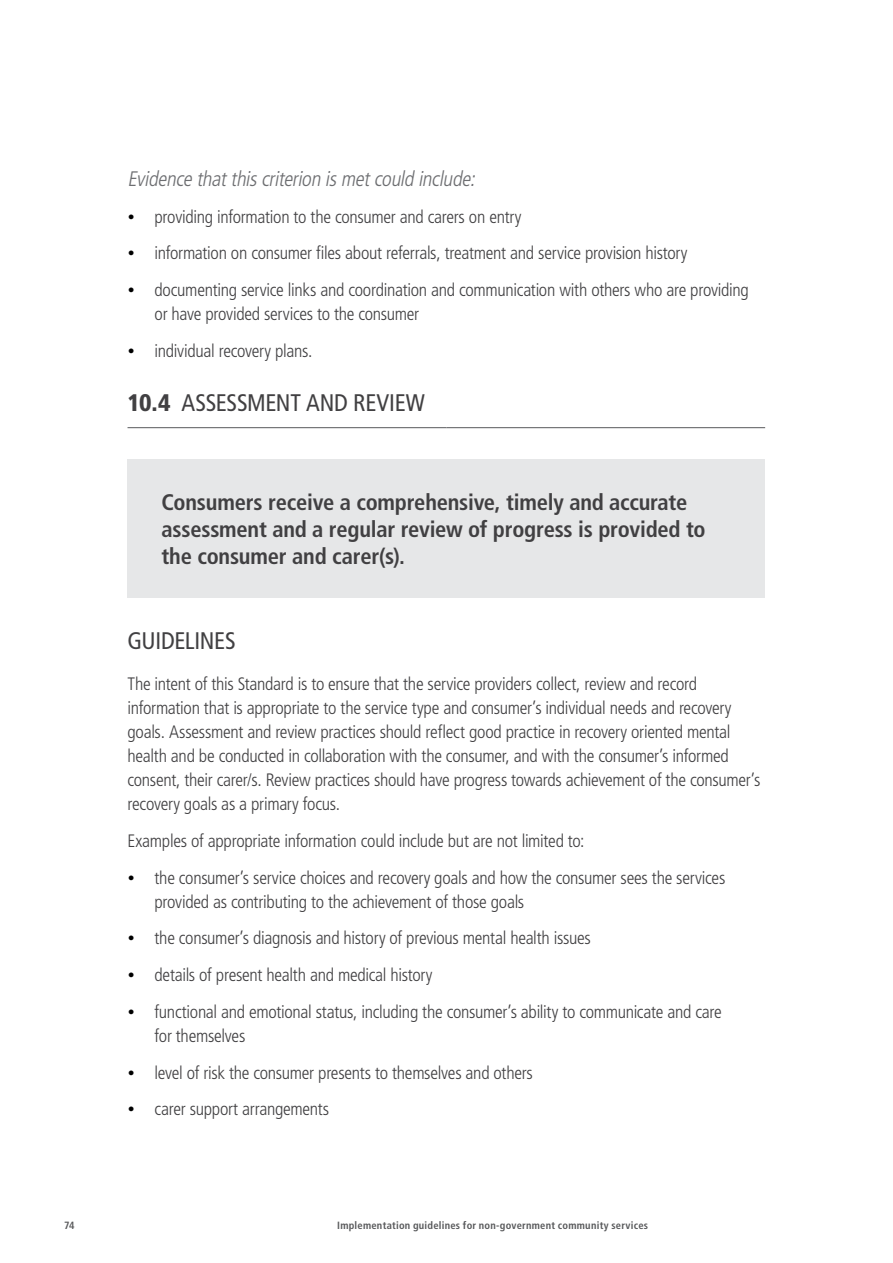
<style>
.page{position:relative;width:893px;height:1263px;background:#fff}
.page>*{position:absolute;margin:0;border:0;box-sizing:border-box;transform-origin:0 0}
.t1{font:condensed 24px "Frutiger LT Std";letter-spacing:-.015em;color:#414042}
.t2{font:700 condensed 22.5px/27px "Frutiger LT Std";letter-spacing:-.01em;color:#414042}
.t3{font:italic 300 condensed 21px "Frutiger LT Std";color:#6d6e71}
.t4{font:300 condensed 18px/36.8px "Frutiger LT Std";letter-spacing:-.015em;color:#414042}
.t5{font:700 condensed 10.5px "Frutiger LT Std";letter-spacing:.02em;color:#58595b}
.s1{font-weight:900}
</style>
<div class="page">
<hr style="left:128px;top:427px;width:318px;height:1px;background:#58595b">
<hr style="left:446px;top:427px;width:319px;height:1px;background:#58595b">
<div style="left:128px;top:459px;width:637px;height:139px;background:#e6e7e8"></div>
<p class="t3" style="left:128px;top:170px;width:352px">Evidence thatthis criterion is metcould include:</p>
<p class="t4" style="left:154px;top:199px;width:596px">providing information to the consumer and carers on entry<br>information on consumer files about referrals, treatment and service provision history documenting service links and coordination and communication with others who are providing</p>
<p class="t4" style="left:154px;top:296px;width:266px">or have provided services to the consumer individual recovery plans.</p>
<h1 class="t1" style="left:128px;top:392px;width:299px"><span class="s1">10.4</span> ASSESSMENT AND REVIEW</h1>
<p class="t2" style="left:161px;top:490px;width:546px">Consumers receive a comprehensive, timely and accurate assessment and a regular review of progress is provided to the consumer and carer(s).</p>
<h1 class="t1" style="left:128px;top:631px;width:110px">GUIDELINES</h1>
<p class="t4" style="left:128px;top:673px;width:634px;line-height:24px">The intent of this Standard is to ensure that the service providers collect, review and record information that is appropriate to the service type and consumer’s individual needs and recovery goals. Assessment and review practices should reflect good practice in recovery oriented mental health and be conducted in collaboration with the consumer, and with the consumer’s informed consent, their carer/s. Review practices should have progress towards achievement of the consumer’s recovery goals as a primary focus.</p>
<p class="t4" style="left:154px;top:823px;width:572px;text-indent:-27px">Examples of appropriate information could include but are not limited to:<br>the consumer’s service choices and recovery goals and how the consumer sees the services</p>
<p class="t4" style="left:154px;top:884px;width:569px">provided as contributing to the achievement of those goals<br>the consumer’s diagnosis and history of previous mental health issues<br>details of present health and medical history<br>functional and emotional status, including the consumer’s ability to communicate and care</p>
<p class="t4" style="left:154px;top:1018px;width:380px">for themselves<br>level of risk the consumer presents to themselves and others carer support arrangements</p>
<p class="t5" style="left:64px;top:1221px;width:12px">74</p>
<p class="t5" style="left:337px;top:1221px;width:312px">Implementation guidelines for non-government community services</p>
</div>
